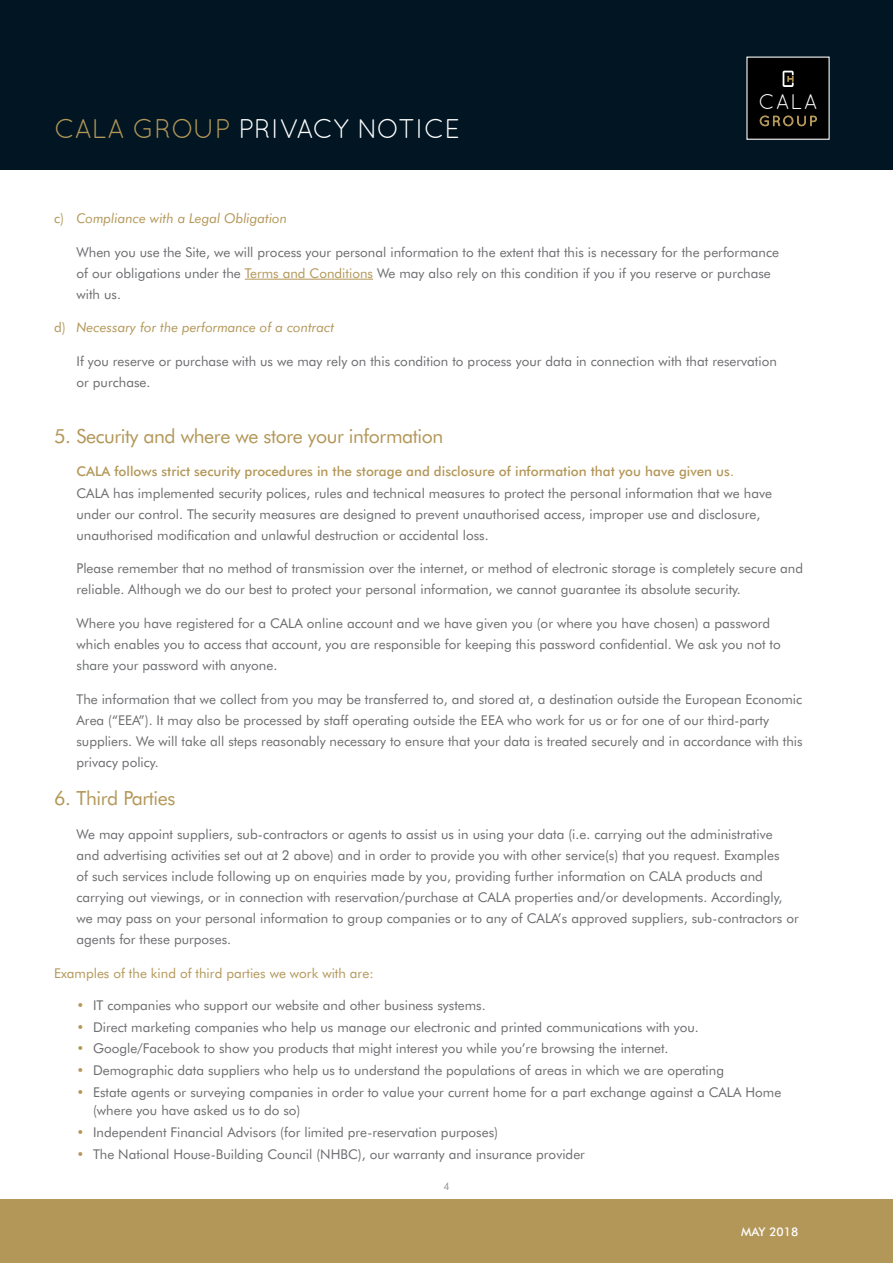
<style>
.page{position:relative;width:893px;height:1263px;background:#fff}
.page>*{position:absolute;margin:0;border:0;box-sizing:border-box;transform-origin:0 0}
.t1{font:27px "Quicksand";color:#fff}
.t2{font:21.15px "Quicksand";color:#fff}
.t3{font:19.5px "Futura BT";letter-spacing:-.02em;color:#b39758}
.t4{font:13.5px/21px "Futura BT";color:#6c6d70}
.t5{font:italic 13.5px "Futura BT";color:#b39758}
.t6{font:13.5px "Futura BT";color:#b39758}
.t7{font:500 12px "Futura BT";color:#fff}
.t8{font:10.5px "Futura BT";color:#939598}
.s1{color:#b39758}
.s2{font-style:normal}
.s3{font-weight:500;color:#b39758}
</style>
<div class="page">
<div style="left:0;top:1199px;width:893px;height:64px;background:#b39758"></div>
<div style="left:0;top:0;width:893px;height:170px;background:#011622"></div>
<div style="left:747px;top:57px;width:82px;height:82px;background:#000"></div>
<svg style="left:783px;top:71px;width:11px;height:16px"></svg>
<svg style="left:760px;top:116px;width:57px;height:10px"></svg>
<hr style="left:245px;top:279px;width:128px;height:1px;background:#b39758">
<h1 class="t1" style="left:54px;top:113px;width:408px"><span class="s1">CALA GROUP</span> PRIVACY NOTICE</h1>
<h2 class="t2" style="left:758px;top:90px;width:61px">CALA</h2>
<p class="t5" style="left:54px;top:210px;width:235px"><span class="s2">c)</span> Compliance with a Legal Obligation</p>
<p class="t4" style="left:77px;top:241px;width:704px">When you use the Site, we will process your personal information to the extent that this is necessary for the performance of our obligations under the <span class="s1">Terms and Conditions</span> We may also rely on this condition if you if you reserve or purchase with us.</p>
<p class="t5" style="left:54px;top:319px;width:282px"><span class="s2">d)</span> Necessary for the performance of a contract</p>
<p class="t4" style="left:77px;top:351px;width:702px">If you reserve or purchase with us we may rely on this condition to process your data in connection with that reservation or purchase.</p>
<h3 class="t3" style="left:54px;top:424px;width:391px">5. Security and where we store your information</h3>
<p class="t4" style="left:77px;top:461px;width:697px"><span class="s3">CALA follows strict security procedures in the storage and disclosure of information that you have given us</span><span class="s1">.<br></span>CALA has implemented security polices, rules and technical measures to protect the personal information that we have under our control. The security measures are designed to prevent unauthorised access, improper use and disclosure, unauthorised modification and unlawful destruction or accidental loss.</p>
<p class="t4" style="left:77px;top:558px;width:728px">Please remember that no method of transmission over the internet, or method of electronic storage is completely secure and reliable. Although we do our best to protect your personal information, we cannot guarantee its absolute security.</p>
<p class="t4" style="left:77px;top:613px;width:706px">Where you have registered for a CALA online account and we have given you (or where you have chosen) a password which enables you to access that account, you are responsible for keeping this password confidential. We ask you not to share your password with anyone.</p>
<p class="t4" style="left:77px;top:688px;width:728px">The information that we collect from you may be transferred to, and stored at, a destination outside the European Economic Area (“EEA”). It may also be processed by staff operating outside the EEA who work for us or for one of our third-party suppliers. We will take all steps reasonably necessary to ensure that your data is treated securely and in accordance with this privacy policy.</p>
<h3 class="t3" style="left:54px;top:786px;width:123px">6. Third Parties</h3>
<p class="t4" style="left:77px;top:823px;width:724px">We may appoint suppliers, sub-contractors or agents to assist us in using your data (i.e. carrying out the administrative and advertising activities set out at 2 above) and in order to provide you with other service(s) that you request. Examples<br>of such services include following up on enquiries made by you, providing further information on CALA products and carrying out viewings, or in connection with reservation/purchase at CALA properties and/or developments. Accordingly, we may pass on your personal information to group companies or to any of CALA’s approved suppliers, sub-contractors or agents for these purposes.</p>
<p class="t6" style="left:54px;top:964px;width:321px">Examples of the kind of third parties we work with are:</p>
<p class="t4" style="left:77px;top:994px;width:411px"><span class="s1">•</span> IT companies who support our website and other business systems.</p>
<p class="t4" style="left:77px;top:1016px;width:624px"><span class="s1">•</span> Direct marketing companies who help us manage our electronic and printed communications with you.</p>
<p class="t4" style="left:77px;top:1038px;width:594px"><span class="s1">•</span> Google/Facebook to show you products that might interest you while you’re browsing the internet.</p>
<p class="t4" style="left:77px;top:1060px;width:649px"><span class="s1">•</span> Demographic data suppliers who help us to understand the populations of areas in which we are operating</p>
<p class="t4" style="left:93px;top:1083px;width:690px;line-height:18px;text-indent:-16px"><span class="s1">•</span> Estate agents or surveying companies in order to value your current home for a part exchange against a CALA Home (where you have asked us to do so)</p>
<p class="t4" style="left:77px;top:1121px;width:423px"><span class="s1">•</span> Independent Financial Advisors (for limited pre-reservation purposes)</p>
<p class="t4" style="left:77px;top:1144px;width:510px"><span class="s1">•</span> The National House-Building Council (NHBC), our warranty and insurance provider</p>
<p class="t8" style="left:443px;top:1180px;width:8px">4</p>
<p class="t7" style="left:741px;top:1224px;width:59px">MAY 2018</p>
</div>
